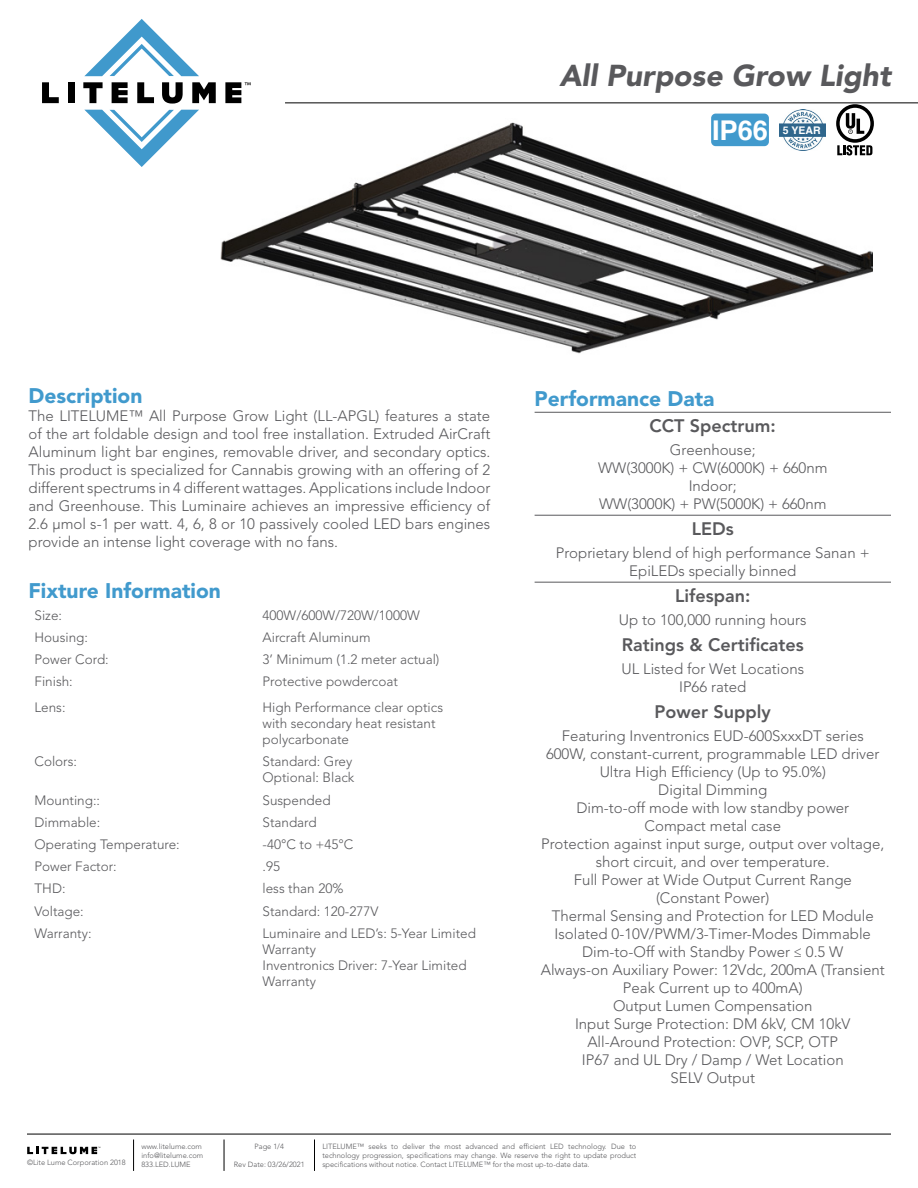
<style>
.page{position:relative;width:918px;height:1188px;background:#fff}
.page>*{position:absolute;margin:0;border:0;box-sizing:border-box;transform-origin:0 0}
.t1{font:italic 900 30px "Avenir LT Std";color:#59595c}
.t2{font:700 27.3px "Helvetica";color:#fff}
.t3{font:900 21px "Avenir LT Std";color:#419acd}
.t4{font:800 18px "Avenir LT Std";color:#59595c}
.t5{font:300 15px/18px "Avenir LT Std";color:#59595c;text-align:center}
.t6{font:300 13.5px/16.2px "Avenir LT Std";color:#59595c}
.t7{font:700 10.5px "Helvetica";color:#fff}
.t8{font:300 7.5px/9px "Avenir LT Std";color:#59595c;text-align:justify}
</style>
<div class="page">
<hr style="left:27px;top:1134px;width:864px;height:1px;background:#000">
<hr style="left:285px;top:103px;width:633px;height:1px;background:#000">
<hr style="left:133px;top:1140px;width:1px;height:31px;background:#000">
<hr style="left:224px;top:1140px;width:1px;height:31px;background:#000">
<hr style="left:314px;top:1140px;width:1px;height:31px;background:#000">
<svg style="left:27px;top:1147px;width:73px;height:7px"></svg>
<svg style="left:42px;top:82px;width:17px;height:21px"></svg>
<div style="left:68px;top:82px;width:7px;height:21px;background:#000"></div>
<svg style="left:83px;top:82px;width:20px;height:21px"></svg>
<svg style="left:112px;top:82px;width:16px;height:21px"></svg>
<svg style="left:137px;top:82px;width:17px;height:21px"></svg>
<svg style="left:162px;top:82px;width:21px;height:22px"></svg>
<svg style="left:192px;top:82px;width:24px;height:21px"></svg>
<svg style="left:84px;top:19px;width:115px;height:57px"></svg>
<svg style="left:85px;top:110px;width:114px;height:57px"></svg>
<svg style="left:225px;top:82px;width:26px;height:21px"></svg>
<img style="left:220px;top:122px;width:652px;height:232px">
<hr style="left:535px;top:412px;width:356px;height:1px;background:#59595c">
<hr style="left:535px;top:515px;width:356px;height:1px;background:#59595c">
<hr style="left:535px;top:582px;width:356px;height:1px;background:#59595c">
<svg style="left:836px;top:104px;width:38px;height:52px"></svg>
<img style="left:780px;top:109px;width:45px;height:41px">
<div style="left:783px;top:126px;width:39px;height:8px;background:#2f668c"></div>
<div style="left:711px;top:114px;width:58px;height:32px;background:#419acd;border-radius:5px"></div>
<h1 class="t1" style="left:559px;top:57px;width:333px">All Purpose Grow Light</h1>
<h2 class="t2" style="left:712px;top:108px;width:58px">IP66</h2>
<p class="t7" style="left:783px;top:121px;width:39px">5 YEAR</p>
<h3 class="t3" style="left:29px;top:383px;width:115px">Description</h3>
<p class="t5" style="left:29px;top:407px;width:463px;text-align:justify">The LITELUME™ All Purpose Grow Light (LL-APGL) features a state of the art foldable design and tool free installation. Extruded AirCraft Aluminum light bar engines, removable driver, and secondary optics.<br>This product is specialized for Cannabis growing with an offering of 2 different spectrums in 4 different wattages. Applications include Indoor and Greenhouse. This Luminaire achieves an impressive efficiency of 2.6 µmol s-1 per watt. 4, 6, 8 or 10 passively cooled LED bars engines provide an intense light coverage with no fans.</p>
<h3 class="t3" style="left:29px;top:578px;width:194px">Fixture Information</h3>
<p class="t6" style="left:35px;top:607px;width:29px">Size:</p>
<p class="t6" style="left:263px;top:607px;width:159px">400W/600W/720W/1000W</p>
<p class="t6" style="left:35px;top:629px;width:55px">Housing:</p>
<p class="t6" style="left:263px;top:629px;width:109px">Aircraft Aluminum</p>
<p class="t6" style="left:35px;top:652px;width:76px">Power Cord:</p>
<p class="t6" style="left:263px;top:652px;width:178px">3’ Minimum (1.2 meter actual)</p>
<p class="t6" style="left:35px;top:674px;width:40px">Finish:</p>
<p class="t6" style="left:263px;top:674px;width:137px">Protective powdercoat</p>
<p class="t6" style="left:35px;top:699px;width:33px">Lens:</p>
<p class="t6" style="left:263px;top:699px;width:182px">High Performance clear optics with secondary heat resistant polycarbonate</p>
<p class="t6" style="left:35px;top:754px;width:44px">Colors:</p>
<p class="t6" style="left:263px;top:754px;width:93px">Standard: Grey<br>Optional: Black</p>
<p class="t6" style="left:35px;top:792px;width:67px">Mounting::</p>
<p class="t6" style="left:263px;top:792px;width:70px">Suspended</p>
<p class="t6" style="left:35px;top:814px;width:67px">Dimmable:</p>
<p class="t6" style="left:263px;top:814px;width:56px">Standard</p>
<p class="t6" style="left:35px;top:836px;width:147px">Operating Temperature:</p>
<p class="t6" style="left:263px;top:836px;width:92px">-40°C to +45°C</p>
<p class="t6" style="left:35px;top:859px;width:84px">Power Factor:</p>
<p class="t6" style="left:263px;top:859px;width:19px">.95</p>
<p class="t6" style="left:35px;top:881px;width:33px">THD:</p>
<p class="t6" style="left:263px;top:881px;width:82px">less than 20%</p>
<p class="t6" style="left:35px;top:903px;width:51px">Voltage:</p>
<p class="t6" style="left:263px;top:903px;width:117px">Standard: 120-277V</p>
<p class="t6" style="left:35px;top:925px;width:59px">Warranty:</p>
<p class="t6" style="left:263px;top:925px;width:215px">Luminaire and LED’s: 5-Year Limited<br>Warranty<br>Inventronics Driver: 7-Year Limited<br>Warranty</p>
<h3 class="t3" style="left:535px;top:386px;width:181px">Performance Data</h3>
<p class="t4" style="left:650px;top:415px;width:128px">CCT Spectrum:</p>
<p class="t5" style="left:598px;top:441px;width:231px">Greenhouse;<br>WW(3000K) + CW(6000K) + 660nm<br>Indoor;<br>WW(3000K) + PW(5000K) + 660nm</p>
<p class="t4" style="left:692px;top:518px;width:43px">LEDs</p>
<p class="t5" style="left:556px;top:544px;width:315px">Proprietary blend of high performance Sanan +<br>EpiLEDs specially binned</p>
<p class="t4" style="left:675px;top:585px;width:77px">Lifespan:</p>
<p class="t5" style="left:619px;top:611px;width:189px">Up to 100,000 running hours</p>
<p class="t4" style="left:622px;top:634px;width:184px">Ratings &amp; Certificates</p>
<p class="t5" style="left:622px;top:660px;width:184px">UL Listed for Wet Locations<br>IP66 rated</p>
<p class="t4" style="left:655px;top:701px;width:118px">Power Supply</p>
<p class="t5" style="left:541px;top:727px;width:346px">Featuring Inventronics EUD-600SxxxDT series 600W, constant-current, programmable LED driver Ultra High Efficiency (Up to 95.0%)<br>Digital Dimming<br>Dim-to-off mode with low standby power<br>Compact metal case<br>Protection against input surge, output over voltage, short circuit, and over temperature.<br>Full Power at Wide Output Current Range (Constant Power)<br>Thermal Sensing and Protection for LED Module Isolated 0-10V/PWM/3-Timer-Modes Dimmable Dim-to-Off with Standby Power ≤ 0.5 W<br>Always-on Auxiliary Power: 12Vdc, 200mA (Transient Peak Current up to 400mA)<br>Output Lumen Compensation<br>Input Surge Protection: DM 6kV, CM 10kV All-Around Protection: OVP, SCP, OTP<br>IP67 and UL Dry / Damp / Wet Location<br>SELV Output</p>
<p class="t8" style="left:141px;top:1142px;width:63px;text-align:left">www.litelume.com info@litelume.com<br>833.LED.LUME</p>
<p class="t8" style="left:255px;top:1142px;width:31px">Page 1/4</p>
<p class="t8" style="left:27px;top:1158px;width:100px">©Lite Lume Corporation 2018</p>
<p class="t8" style="left:234px;top:1160px;width:72px">Rev Date: 03/26/2021</p>
<p class="t8" style="left:322px;top:1142px;width:316px">LITELUME™ seeks to deliver the most advanced and efficient LED technology. Due to technology progression, specifications may change. We reserve the right to update product specifications without notice. Contact LITELUME™ for the most up-to-date data.</p>
</div>
